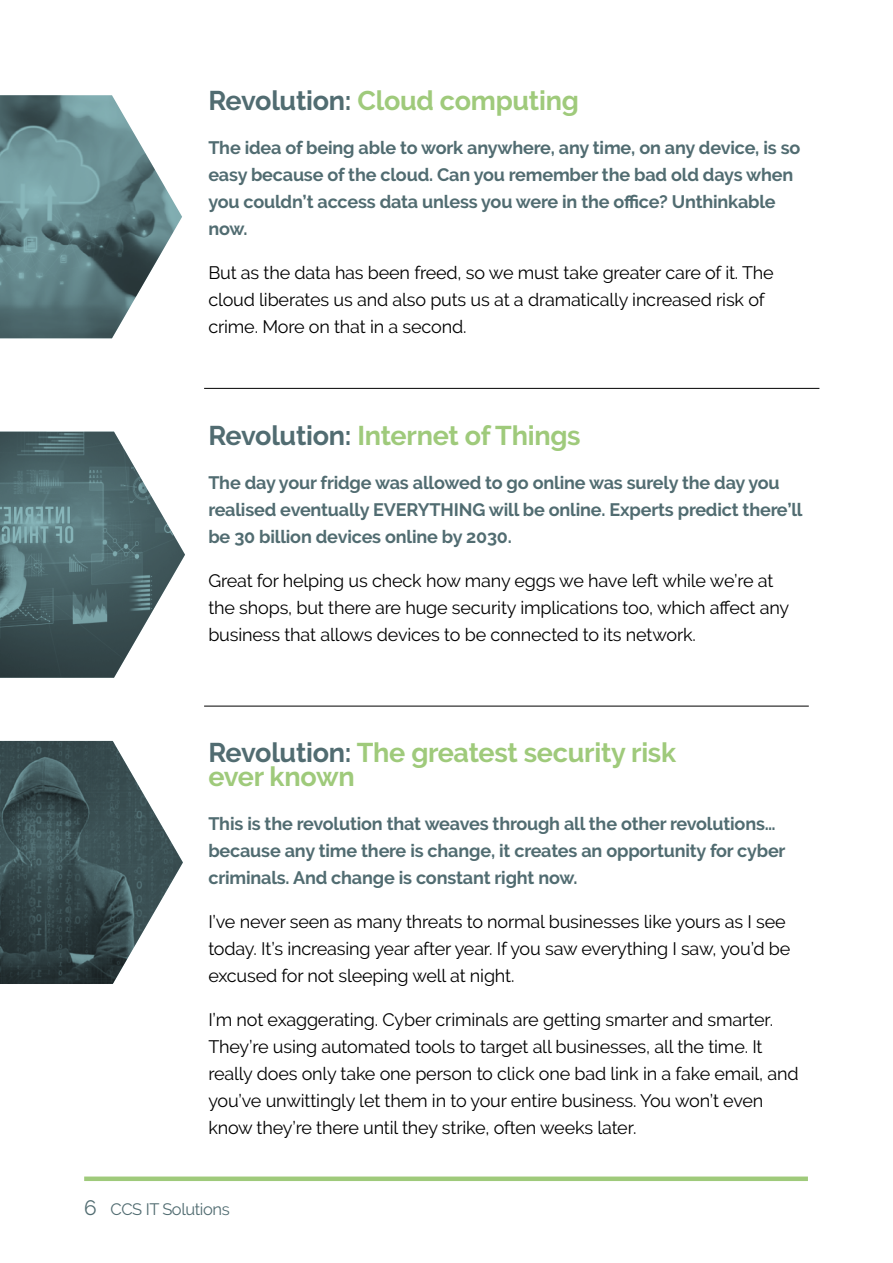
<style>
.page{position:relative;width:893px;height:1263px;background:#fff}
.page>*{position:absolute;margin:0;border:0;box-sizing:border-box;transform-origin:0 0}
.t1{font:700 27px/24px "Raleway";letter-spacing:-.01em;color:#9fca7b}
.t2{font:18px/27px "Raleway";letter-spacing:-.01em;color:#000}
.t3{font:700 18px/27px "Raleway";letter-spacing:-.01em;color:#516c71}
.t4{font:16.5px "Raleway";letter-spacing:-.025em;color:#516c71}
.s1{color:#516c71}
.s2{font-size:20.85px}
</style>
<div class="page">
<hr style="left:204px;top:388px;width:615px;height:1px;background:#000">
<hr style="left:204px;top:706px;width:605px;height:1px;background:#000">
<svg style="left:0;top:95px;width:182px;height:243px"></svg>
<svg style="left:0;top:432px;width:185px;height:246px"></svg>
<svg style="left:0;top:741px;width:183px;height:243px"></svg>
<div style="left:84px;top:1176px;width:724px;height:5px;background:#9fca7b"></div>
<h1 class="t1" style="left:208px;top:88px;width:372px"><span class="s1">Revolution:</span> Cloud computing</h1>
<p class="t3" style="left:208px;top:134px;width:594px">The idea of being able to work anywhere, any time, on any device, is so easy because of the cloud. Can you remember the bad old days when you couldn’t access data unless you were in the office? Unthinkable now.</p>
<p class="t2" style="left:208px;top:259px;width:567px">But as the data has been freed, so we must take greater care of it. The cloud liberates us and also puts us at a dramatically increased risk of crime. More on that in a second.</p>
<h1 class="t1" style="left:208px;top:424px;width:374px"><span class="s1">Revolution:</span> Internet of Things</h1>
<p class="t3" style="left:208px;top:469px;width:596px">The day your fridge was allowed to go online was surely the day you realised eventually EVERYTHING will be online. Experts predict there’ll be 30 billion devices online by 2030.</p>
<p class="t2" style="left:208px;top:567px;width:582px">Great for helping us check how many eggs we have left while we’re at the shops, but there are huge security implications too, which affect any business that allows devices to be connected to its network.</p>
<h1 class="t1" style="left:208px;top:741px;width:469px"><span class="s1">Revolution:</span> The greatest security risk ever known</h1>
<p class="t3" style="left:208px;top:810px;width:579px">This is the revolution that weaves through all the other revolutions… because any time there is change, it creates an opportunity for cyber criminals. And change is constant right now.</p>
<p class="t2" style="left:208px;top:908px;width:584px">I’ve never seen as many threats to normal businesses like yours as I see today. It’s increasing year after year. If you saw everything I saw, you’d be excused for not sleeping well at night.</p>
<p class="t2" style="left:208px;top:1006px;width:592px">I’m not exaggerating. Cyber criminals are getting smarter and smarter.<br>They’re using automated tools to target all businesses, all the time. It really does only take one person to click one bad link in a fake email, and you’ve unwittingly let them in to your entire business. You won’t even know they’re there until they strike, often weeks later.</p>
<p class="t4" style="left:84px;top:1199px;width:147px"><span class="s2">6</span> CCS IT Solutions</p>
</div>
